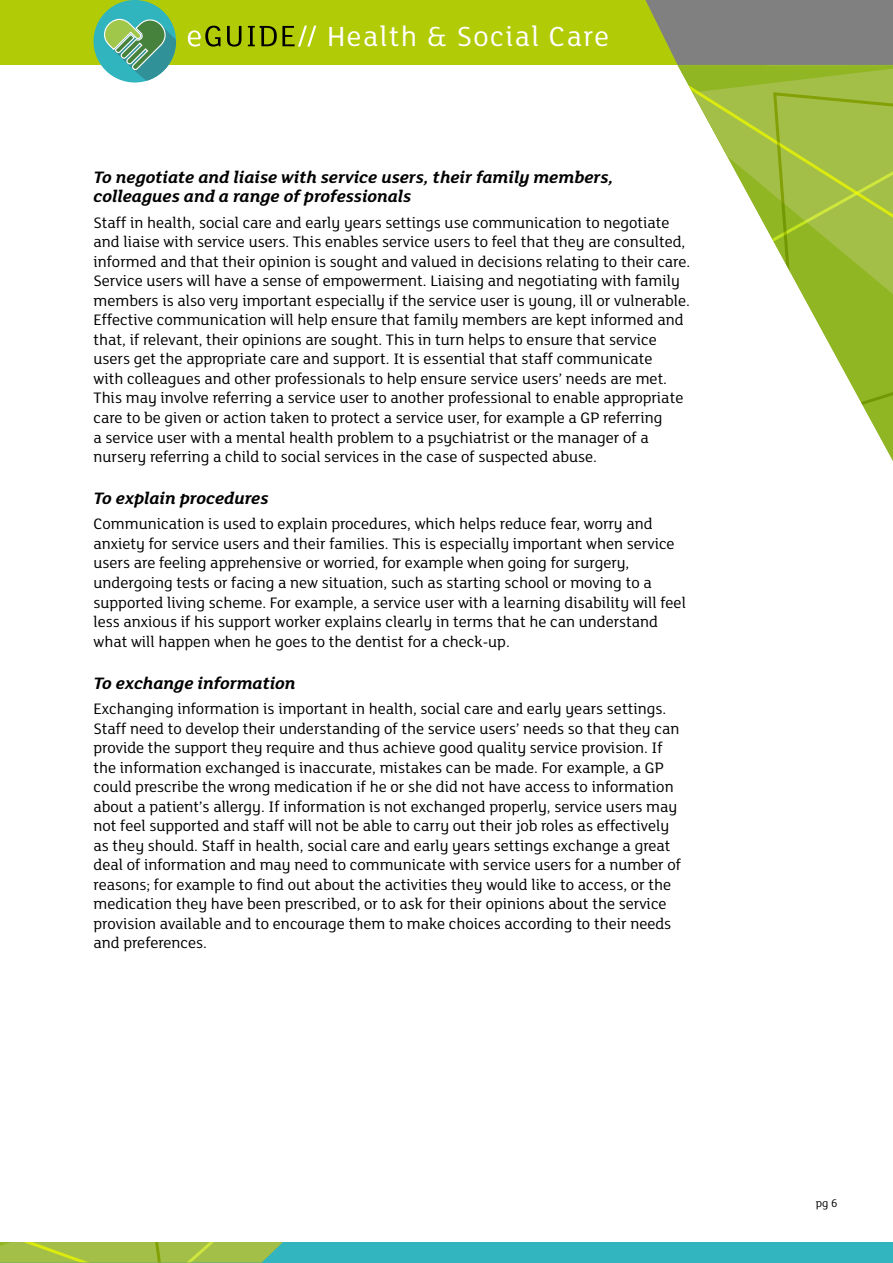
<style>
.page{position:relative;width:893px;height:1263px;background:#fff}
.page>*{position:absolute;margin:0;border:0;box-sizing:border-box;transform-origin:0 0}
.t1{font:30px "FS Lola";letter-spacing:.05em;color:#fff}
.t2{font:italic 700 18px/19.5px "FS Lola";color:#000}
.t3{font:16.5px/19.5px "FS Lola";color:#000}
.t4{font:12px "FS Lola";color:#000}
</style>
<div class="page">
<div style="left:0;top:0;width:893px;height:65px;background:#b2cb07"></div>
<svg style="left:645px;top:0;width:248px;height:65px;background:#838577"></svg>
<svg style="left:188px;top:26px;width:32px;height:21px"></svg>
<svg style="left:227px;top:26px;width:14px;height:21px"></svg>
<svg style="left:248px;top:26px;width:68px;height:21px"></svg>
<div style="left:0;top:1242px;width:893px;height:21px;background:#33b5bf"></div>
<svg style="left:678px;top:65px;width:215px;height:391px"></svg>
<svg style="left:771px;top:91px;width:122px;height:336px"></svg>
<svg style="left:0;top:1242px;width:283px;height:20px;background:#a1c048"></svg>
<div style="left:94px;top:0;width:82px;height:83px;background:#30b5bf;border-radius:50%"></div>
<svg style="left:98px;top:11px;width:78px;height:70px"></svg>
<h1 class="t1" style="left:327px;top:16px;width:283px">Health &amp; Social Care</h1>
<p class="t2" style="left:94px;top:166px;width:521px">To negotiate and liaise with service users, their family members, colleagues and a range of professionals</p>
<p class="t3" style="left:94px;top:212px;width:598px">Staff in health, social care and early years settings use communication to negotiate and liaise with service users. This enables service users to feel that they are consulted, informed and that their opinion is sought and valued in decisions relating to their care.<br>Service users will have a sense of empowerment. Liaising and negotiating with family members is also very important especially if the service user is young, ill or vulnerable.<br>Effective communication will help ensure that family members are kept informed and that, if relevant, their opinions are sought. This in turn helps to ensure that service users get the appropriate care and support. It is essential that staff communicate<br>with colleagues and other professionals to help ensure service users’ needs are met.<br>This may involve referring a service user to another professional to enable appropriate care to be given or action taken to protect a service user, for example a GP referring<br>a service user with a mental health problem to a psychiatrist or the manager of a nursery referring a child to social services in the case of suspected abuse.</p>
<p class="t2" style="left:94px;top:487px;width:176px">To explain procedures</p>
<p class="t3" style="left:94px;top:514px;width:594px">Communication is used to explain procedures, which helps reduce fear, worry and anxiety for service users and their families. This is especially important when service users are feeling apprehensive or worried, for example when going for surgery, undergoing tests or facing a new situation, such as starting school or moving to a supported living scheme. For example, a service user with a learning disability will feel less anxious if his support worker explains clearly in terms that he can understand what will happen when he goes to the dentist for a check-up.</p>
<p class="t2" style="left:94px;top:672px;width:204px">To exchange information</p>
<p class="t3" style="left:94px;top:698px;width:589px">Exchanging information is important in health, social care and early years settings.<br>Staff need to develop their understanding of the service users’ needs so that they can provide the support they require and thus achieve good quality service provision. If the information exchanged is inaccurate, mistakes can be made. For example, a GP could prescribe the wrong medication if he or she did not have access to information about a patient’s allergy. If information is not exchanged properly, service users may not feel supported and staff will not be able to carry out their job roles as effectively as they should. Staff in health, social care and early years settings exchange a great deal of information and may need to communicate with service users for a number of reasons; for example to find out about the activities they would like to access, or the medication they have been prescribed, or to ask for their opinions about the service provision available and to encourage them to make choices according to their needs and preferences.</p>
<p class="t4" style="left:816px;top:1195px;width:23px">pg 6</p>
</div>
